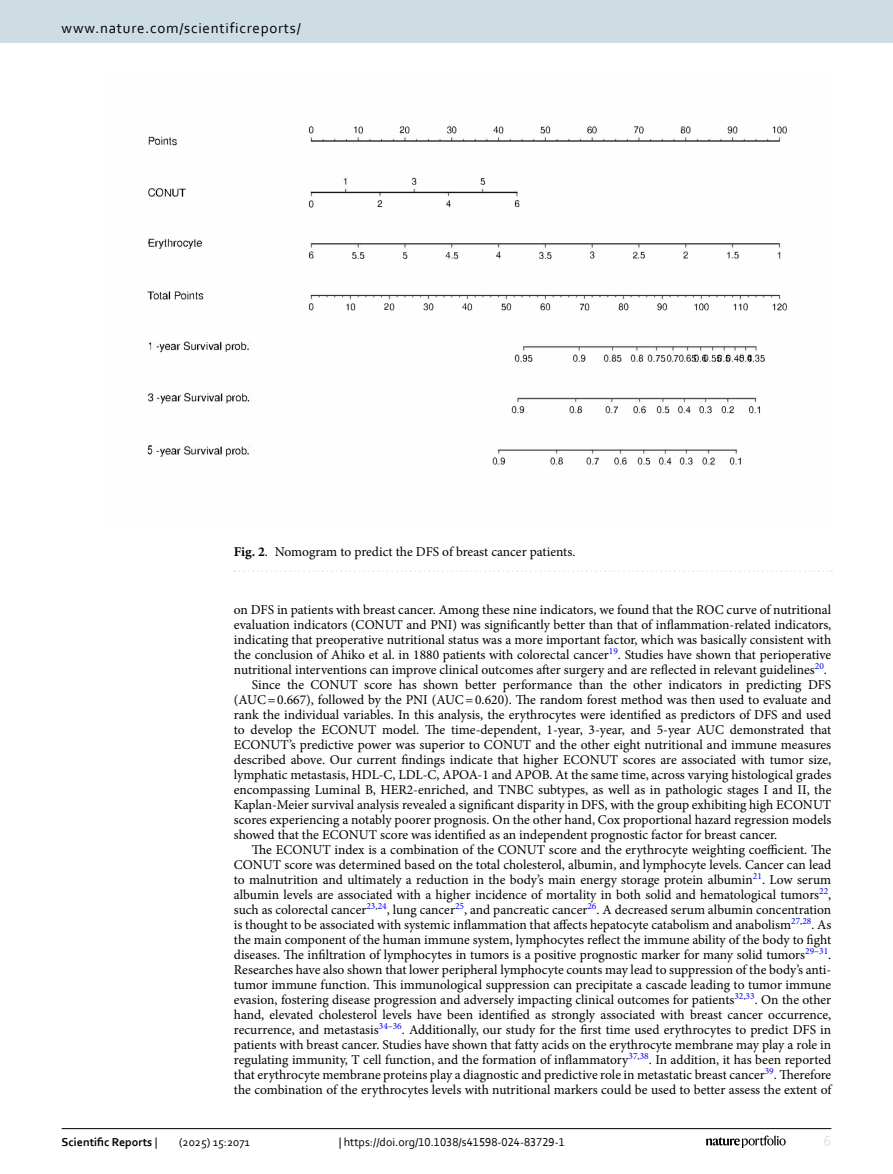
<style>
.page{position:relative;width:893px;height:1174px;background:#fff}
.page>*{position:absolute;margin:0;border:0;box-sizing:border-box;transform-origin:0 0}
.t1{font:15px "Corbel";letter-spacing:.05em;color:#000}
.t2{font:15px "Corbel";color:#d9e4eb}
.Body_Text_Indent{font:13.5px/15px "Minion Pro";color:#000;text-align:justify}
.Body_Text{font:13.5px/15px "Minion Pro";color:#000;text-align:justify}
.Figure_Caption{font:13.5px "Minion Pro";color:#000}
.t3{font:12px "Corbel";color:#000}
.t4{font:700 12px "Corbel";color:#000}
.s1{font-weight:700}
.s2{font-weight:400}
</style>
<div class="page">
<img style="left:147px;top:126px;width:640px;height:339px">
<svg style="left:235px;top:570px;width:597px;height:2px"></svg>
<hr style="left:62px;top:1128px;width:769px;height:1px;background:#000">
<svg style="left:706px;top:1135px;width:80px;height:12px"></svg>
<div style="left:0;top:0;width:893px;height:43px;background:#cedde4"></div>
<p class="t1" style="left:62px;top:18px;width:241px">www.nature.com/scientificreports/</p>
<p class="Figure_Caption" style="left:234px;top:542px;width:343px"><span class="s1">Fig. 2</span>. Nomogram to predict the DFS of breast cancer patients.</p>
<p class="Body_Text" style="left:234px;top:602px;width:599px">on DFS in patients with breast cancer. Among these nine indicators, we found that the ROC curve of nutritional evaluation indicators (CONUT and PNI) was significantly better than that of inflammation-related indicators, indicating that preoperative nutritional status was a more important factor, which was basically consistent with the conclusion of Ahiko et al. in 1880 patients with colorectal cancer<sup>19</sup>. Studies have shown that perioperative nutritional interventions can improve clinical outcomes after surgery and are reflected in relevant guidelines<sup>20</sup>.</p>
<p class="Body_Text_Indent" style="left:234px;top:677px;width:599px;text-indent:18px">Since the CONUT score has shown better performance than the other indicators in predicting DFS (AUC=0.667), followed by the PNI (AUC=0.620). The random forest method was then used to evaluate and rank the individual variables. In this analysis, the erythrocytes were identified as predictors of DFS and used to develop the ECONUT model. The time-dependent, 1-year, 3-year, and 5-year AUC demonstrated that ECONUT’s predictive power was superior to CONUT and the other eight nutritional and immune measures described above. Our current findings indicate that higher ECONUT scores are associated with tumor size, lymphatic metastasis, HDL-C, LDL-C, APOA-1 and APOB. At the same time, across varying histological grades encompassing Luminal B, HER2-enriched, and TNBC subtypes, as well as in pathologic stages I and II, the Kaplan-Meier survival analysis revealed a significant disparity in DFS, with the group exhibiting high ECONUT scores experiencing a notably poorer prognosis. On the other hand, Cox proportional hazard regression models showed that the ECONUT score was identified as an independent prognostic factor for breast cancer.</p>
<p class="Body_Text_Indent" style="left:234px;top:842px;width:599px;text-indent:18px">The ECONUT index is a combination of the CONUT score and the erythrocyte weighting coefficient. The CONUT score was determined based on the total cholesterol, albumin, and lymphocyte levels. Cancer can lead to malnutrition and ultimately a reduction in the body’s main energy storage protein albumin<sup>21</sup>. Low serum albumin levels are associated with a higher incidence of mortality in both solid and hematological tumors<sup>22</sup>, such as colorectal cancer<sup>23</sup><sup>,</sup><sup>24</sup>, lung cancer<sup>25</sup>, and pancreatic cancer<sup>26</sup>. A decreased serum albumin concentration is thought to be associated with systemic inflammation that affects hepatocyte catabolism and anabolism<sup>27</sup><sup>,</sup><sup>28</sup>. As the main component of the human immune system, lymphocytes reflect the immune ability of the body to fight diseases. The infiltration of lymphocytes in tumors is a positive prognostic marker for many solid tumors<sup>29</sup><sup>–</sup><sup>31</sup>.<br>Researches have also shown that lower peripheral lymphocyte counts may lead to suppression of the body’s anti&shy;tumor immune function. This immunological suppression can precipitate a cascade leading to tumor immune evasion, fostering disease progression and adversely impacting clinical outcomes for patients<sup>32</sup><sup>,</sup><sup>33</sup>. On the other hand, elevated cholesterol levels have been identified as strongly associated with breast cancer occurrence, recurrence, and metastasis<sup>34</sup><sup>–</sup><sup>36</sup>. Additionally, our study for the first time used erythrocytes to predict DFS in patients with breast cancer. Studies have shown that fatty acids on the erythrocyte membrane may play a role in regulating immunity, T cell function, and the formation of inflammatory<sup>37</sup><sup>,</sup><sup>38</sup>. In addition, it has been reported that erythrocyte membrane proteins play a diagnostic and predictive role in metastatic breast cancer<sup>39</sup>. Therefore the combination of the erythrocytes levels with nutritional markers could be used to better assess the extent of</p>
<p class="t4" style="left:62px;top:1134px;width:97px">Scientific Reports <span class="s2">|</span></p>
<p class="t3" style="left:179px;top:1134px;width:72px">(2025) 15:2071</p>
<p class="t3" style="left:339px;top:1134px;width:228px">| https://doi.org/10.1038/s41598-024-83729-1</p>
<p class="t2" style="left:824px;top:1132px;width:9px">6</p>
</div>
